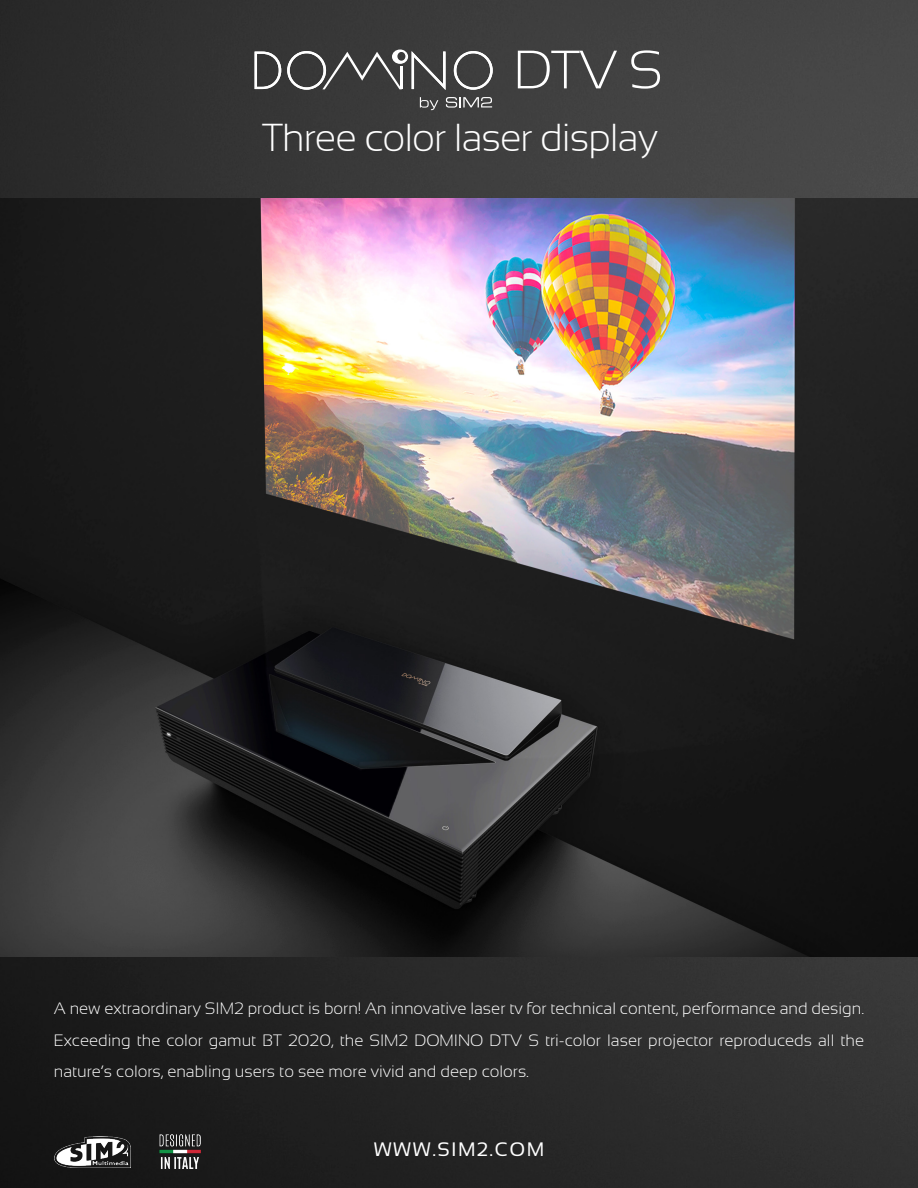
<style>
.page{position:relative;width:918px;height:1188px;background:#fff}
.page>*{position:absolute;margin:0;border:0;box-sizing:border-box;transform-origin:0 0}
.t1{font:300 54px "Sansation";color:#fff}
.t2{font:300 39px "Sansation";letter-spacing:-.025em;color:#fff}
.t3{font:19.5px "Sansation";letter-spacing:.075em;color:#fff}
.t4{font:300 16.5px/31.5px "Sansation";color:#fff;text-align:justify}
</style>
<div class="page">
<img style="left:0;top:0;width:918px;height:1188px">
<svg style="left:454px;top:51px;width:39px;height:39px;background:#646464"></svg>
<svg style="left:255px;top:52px;width:26px;height:37px"></svg>
<svg style="left:287px;top:50px;width:159px;height:40px;background:#5c5c5c"></svg>
<svg style="left:420px;top:97px;width:18px;height:13px"></svg>
<svg style="left:446px;top:97px;width:46px;height:11px"></svg>
<img style="left:54px;top:1136px;width:76px;height:31px">
<img style="left:0;top:198px;width:918px;height:759px">
<img style="left:157px;top:1135px;width:46px;height:34px">
<p class="t1" style="left:514px;top:40px;width:151px">DTV S</p>
<p class="t2" style="left:262px;top:116px;width:398px">Three color laser display</p>
<p class="t4" style="left:54px;top:993px;width:812px">A new extraordinary SIM2 product is born! An innovative laser tv for technical content, performance and design.<br>Exceeding the color gamut BT 2020, the SIM2 DOMINO DTV S tri-color laser projector reproduceds all the nature’s colors, enabling users to see more vivid and deep colors.</p>
<p class="t3" style="left:374px;top:1138px;width:172px">WWW.SIM2.COM</p>
</div>
